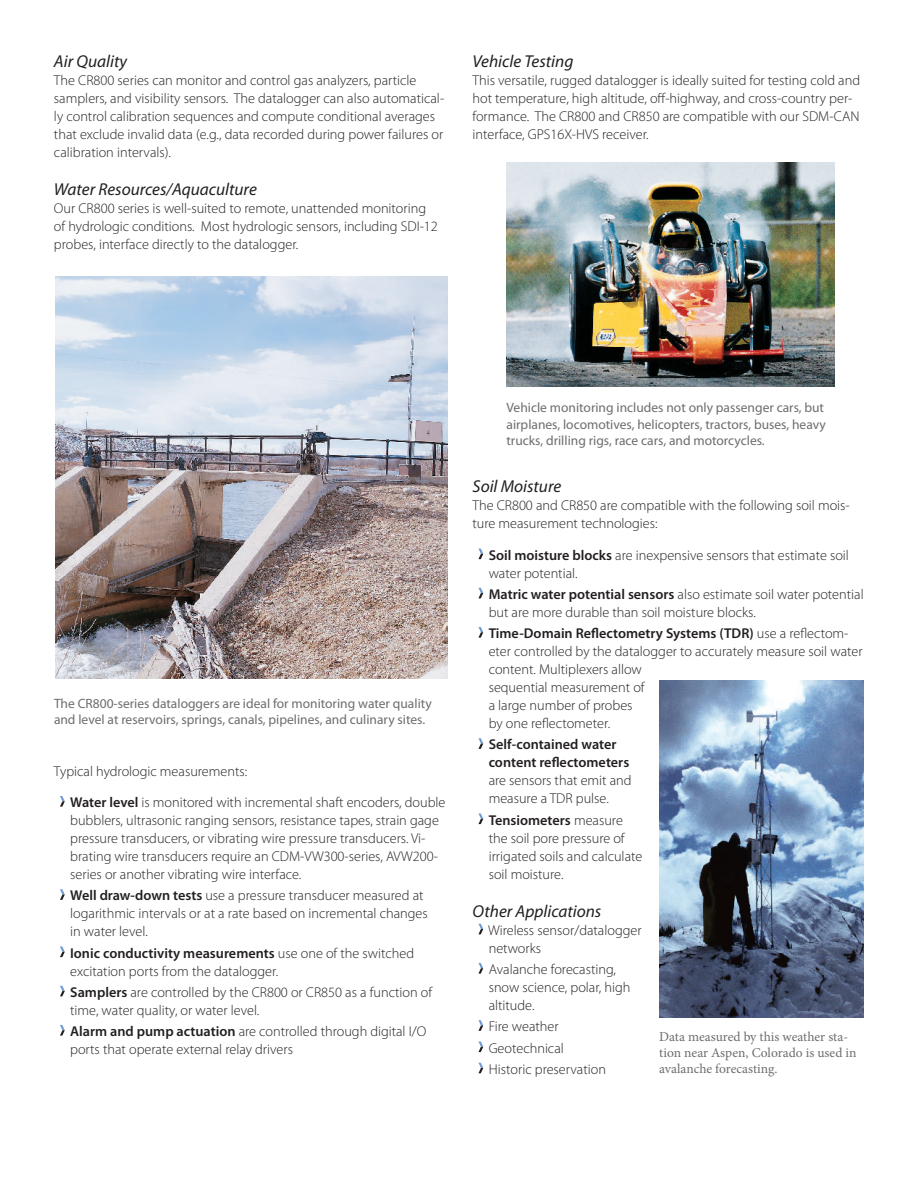
<style>
.page{position:relative;width:918px;height:1188px;background:#fff}
.page>*{position:absolute;margin:0;border:0;box-sizing:border-box;transform-origin:0 0}
.t1{font:italic 17.25px "Myriad Pro";color:#231f20}
.bullets1{font:300 14.25px/18px "Myriad Pro";color:#231f20}
.body1{font:300 14.25px/18px "Myriad Pro";color:#231f20}
.bullets1-2{font:600 14.25px/18px "Myriad Pro";color:#231f20}
.t2{font:13.5px/16.2px "Myriad Pro";color:#6c6d70}
.Subtitle{font:13.5px/16.2px "Minion Pro";color:#6c6d70}
.s1{font-weight:600}
.s2{font-weight:300}
</style>
<div class="page">
<svg style="left:60px;top:796px;width:5px;height:11px"></svg>
<svg style="left:60px;top:889px;width:5px;height:11px"></svg>
<svg style="left:60px;top:946px;width:5px;height:11px"></svg>
<svg style="left:60px;top:986px;width:5px;height:10px"></svg>
<svg style="left:60px;top:1025px;width:5px;height:11px"></svg>
<svg style="left:478px;top:549px;width:5px;height:10px"></svg>
<svg style="left:478px;top:588px;width:5px;height:10px"></svg>
<svg style="left:478px;top:627px;width:5px;height:11px"></svg>
<svg style="left:478px;top:738px;width:5px;height:11px"></svg>
<svg style="left:478px;top:813px;width:5px;height:11px"></svg>
<svg style="left:478px;top:924px;width:5px;height:10px"></svg>
<svg style="left:478px;top:963px;width:5px;height:11px"></svg>
<svg style="left:478px;top:1020px;width:5px;height:11px"></svg>
<svg style="left:478px;top:1041px;width:5px;height:11px"></svg>
<svg style="left:478px;top:1063px;width:5px;height:10px"></svg>
<img style="left:56px;top:276px;width:391px;height:402px">
<img style="left:507px;top:162px;width:328px;height:225px">
<img style="left:660px;top:680px;width:204px;height:337px">
<p class="t1" style="left:54px;top:50px;width:75px">Air Quality</p>
<p class="body1" style="left:54px;top:71px;width:392px">The CR800 series can monitor and control gas analyzers, particle samplers, and visibility sensors. The datalogger can also automatical&shy;ly control calibration sequences and compute conditional averages that exclude invalid data (e.g., data recorded during power failures or calibration intervals).</p>
<p class="t1" style="left:54px;top:179px;width:204px">Water Resources/Aquaculture</p>
<p class="body1" style="left:54px;top:199px;width:385px">Our CR800 series is well-suited to remote, unattended monitoring of hydrologic conditions. Most hydrologic sensors, including SDI-12 probes, interface directly to the datalogger.</p>
<p class="t1" style="left:472px;top:50px;width:102px">Vehicle Testing</p>
<p class="body1" style="left:472px;top:71px;width:389px">This versatile, rugged datalogger is ideally suited for testing cold and hot temperature, high altitude, off-highway, and cross-country per&shy;formance. The CR800 and CR850 are compatible with our SDM-CAN interface, GPS16X-HVS receiver.</p>
<p class="t2" style="left:54px;top:695px;width:379px">The CR800-series dataloggers are ideal for monitoring water quality and level at reservoirs, springs, canals, pipelines, and culinary sites.</p>
<p class="body1" style="left:54px;top:762px;width:195px">Typical hydrologic measurements:</p>
<p class="bullets1" style="left:70px;top:793px;width:377px"><span class="s1">Water level</span> is monitored with incremental shaft encoders, double bubblers, ultrasonic ranging sensors, resistance tapes, strain gage pressure transducers, or vibrating wire pressure transducers. Vi&shy;brating wire transducers require an CDM-VW300-series, AVW200- series or another vibrating wire interface.</p>
<p class="bullets1" style="left:70px;top:887px;width:359px"><span class="s1">Well draw-down tests</span> use a pressure transducer measured at logarithmic intervals or at a rate based on incremental changes in water level.</p>
<p class="bullets1" style="left:70px;top:944px;width:345px"><span class="s1">Ionic conductivity measurements</span> use one of the switched excitation ports from the datalogger.</p>
<p class="bullets1" style="left:70px;top:983px;width:364px"><span class="s1">Samplers</span> are controlled by the CR800 or CR850 as a function of time, water quality, or water level.</p>
<p class="bullets1" style="left:70px;top:1022px;width:358px"><span class="s1">Alarm and pump actuation</span> are controlled through digital I/O ports that operate external relay drivers</p>
<p class="t2" style="left:507px;top:400px;width:321px">Vehicle monitoring includes not only passenger cars, but airplanes, locomotives, helicopters, tractors, buses, heavy trucks, drilling rigs, race cars, and motorcycles.</p>
<p class="t1" style="left:472px;top:476px;width:90px">Soil Moisture</p>
<p class="body1" style="left:472px;top:496px;width:379px">The CR800 and CR850 are compatible with the following soil mois&shy;ture measurement technologies:</p>
<p class="bullets1" style="left:489px;top:546px;width:362px"><span class="s1">Soil moisture blocks</span> are inexpensive sensors that estimate soil water potential.</p>
<p class="bullets1" style="left:489px;top:585px;width:377px"><span class="s1">Matric water potential sensors</span> also estimate soil water potential but are more durable than soil moisture blocks.</p>
<p class="bullets1" style="left:489px;top:624px;width:375px"><span class="s1">Time-Domain Reflectometry Systems (TDR)</span> use a reflectom&shy;eter controlled by the datalogger to accurately measure soil water content. Multiplexers allow<br>sequential measurement of<br>a large number of probes<br>by one reflectometer.</p>
<p class="bullets1-2" style="left:489px;top:735px;width:144px">Self-contained water content reflectometers <span class="s2">are sensors that emit and measure a TDR pulse.</span></p>
<p class="bullets1" style="left:489px;top:811px;width:155px"><span class="s1">Tensiometers</span> measure the soil pore pressure of irrigated soils and calculate soil moisture.</p>
<p class="t1" style="left:472px;top:900px;width:130px">Other Applications</p>
<p class="bullets1" style="left:488px;top:921px;width:155px">Wireless sensor/datalogger networks</p>
<p class="bullets1" style="left:489px;top:960px;width:143px">Avalanche forecasting, snow science, polar, high altitude.</p>
<p class="bullets1" style="left:489px;top:1017px;width:71px">Fire weather</p>
<p class="bullets1" style="left:489px;top:1039px;width:77px">Geotechnical</p>
<p class="bullets1" style="left:489px;top:1060px;width:119px">Historic preservation</p>
<p class="Subtitle" style="left:659px;top:1028px;width:199px">Data measured by this weather sta&shy;tion near Aspen, Colorado is used in avalanche forecasting.</p>
</div>
